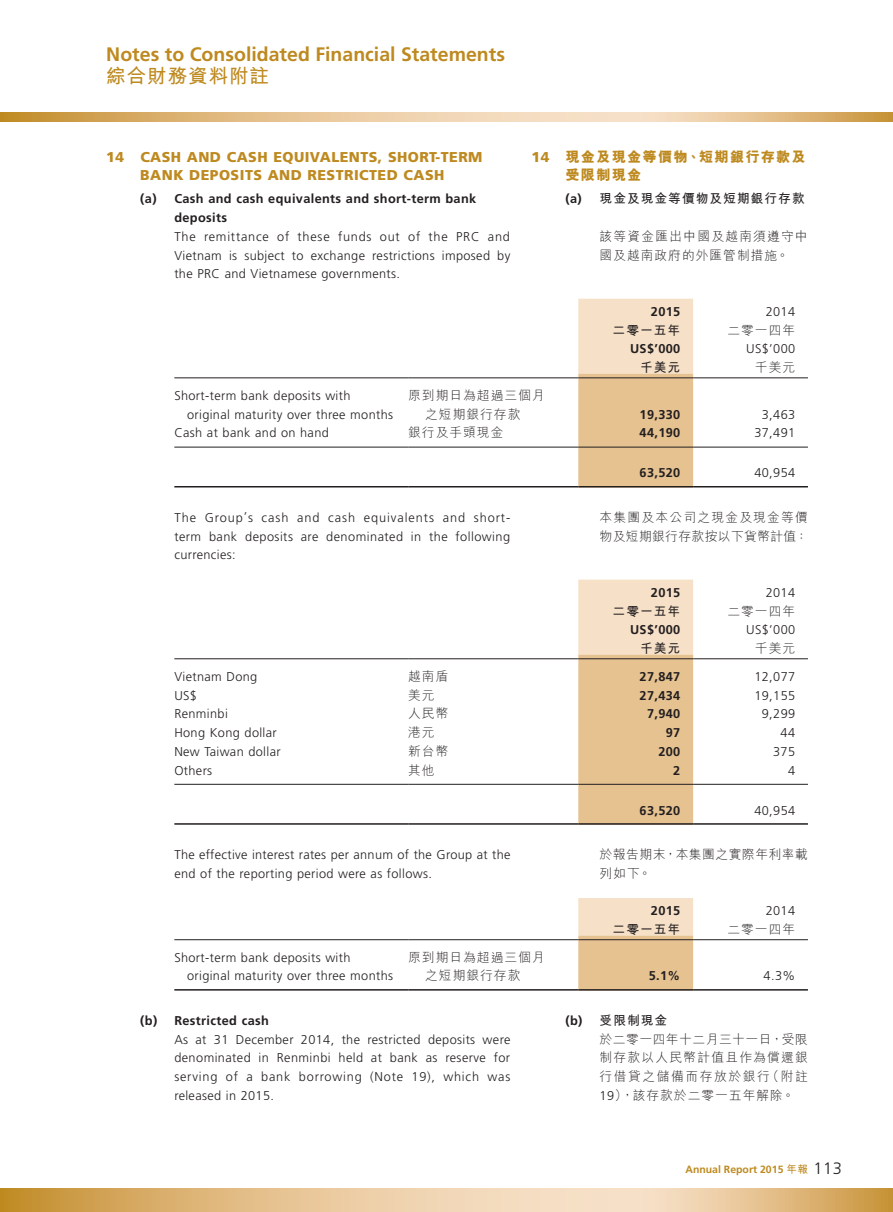
<style>
.page{position:relative;width:893px;height:1212px;background:#fff}
.page>*{position:absolute;margin:0;border:0;box-sizing:border-box;transform-origin:0 0}
.t1{font:700 19.5px "Frutiger LT Std";color:#be8a20}
.t2{font:700 19.5px "M Hei HK";letter-spacing:.05em;color:#be8a20}
.Heading_1{font:900 14.25px/18.8px "Frutiger LT Std";letter-spacing:.03em;color:#be8a20;text-align:center}
.C_Heading_1{font:800 14.25px/18.8px "M Hei HK";letter-spacing:.08em;color:#be8a20}
.Body_Text{font:300 12.75px/18.8px "Frutiger LT Std";letter-spacing:.03em;color:#231f20;text-align:justify}
.C_Body_Text{font:300 12.75px/18.8px "M Hei HK";letter-spacing:.08em;color:#231f20}
.Body_Text-2{font:700 12.75px "Frutiger LT Std";letter-spacing:.03em;color:#231f20}
.Body_Text-3{font:300 12.75px/18.8px "M Hei HK";letter-spacing:.08em;color:#231f20;text-align:center}
.Heading_2{font:700 12.75px/18.8px "Frutiger LT Std";letter-spacing:.03em;color:#231f20}
.C_Heading_2{font:700 12.75px "M Hei HK";letter-spacing:.08em;color:#231f20}
.Body_Text-4{font:700 12.75px "M Hei HK";letter-spacing:.08em;color:#231f20}
.C_Body_Text-2{font:300 12.75px/18.8px "M Hei HK";letter-spacing:.04em;color:#231f20}
.t3{font:700 10.5px "Frutiger LT Std";color:#be8a20}
.s1{font-family:"Frutiger LT Std";font-weight:900}
.s2{font-family:"Frutiger LT Std"}
.s3{font-family:"M Hei HK"}
.s4{font-weight:300;font-size:16.5px;color:#231f20}
</style>
<div class="page">
<svg style="left:0;top:1188px;width:893px;height:24px"></svg>
<svg style="left:0;top:113px;width:893px;height:8px"></svg>
<svg style="left:578px;top:299px;width:115px;height:187px"></svg>
<hr style="left:174px;top:377px;width:234px;height:1px;background:#231f20">
<hr style="left:408px;top:377px;width:170px;height:1px;background:#231f20">
<hr style="left:578px;top:377px;width:115px;height:1px;background:#231f20">
<hr style="left:693px;top:377px;width:115px;height:1px;background:#231f20">
<hr style="left:174px;top:447px;width:234px;height:1px;background:#231f20">
<hr style="left:408px;top:447px;width:170px;height:1px;background:#231f20">
<hr style="left:578px;top:447px;width:115px;height:1px;background:#231f20">
<hr style="left:693px;top:447px;width:115px;height:1px;background:#231f20">
<hr style="left:174px;top:486px;width:234px;height:1px;background:#231f20">
<hr style="left:408px;top:486px;width:170px;height:1px;background:#231f20">
<hr style="left:578px;top:486px;width:115px;height:1px;background:#231f20">
<hr style="left:693px;top:486px;width:115px;height:1px;background:#231f20">
<svg style="left:578px;top:580px;width:115px;height:243px"></svg>
<hr style="left:174px;top:658px;width:234px;height:1px;background:#231f20">
<hr style="left:408px;top:658px;width:170px;height:1px;background:#231f20">
<hr style="left:578px;top:658px;width:115px;height:1px;background:#231f20">
<hr style="left:693px;top:658px;width:115px;height:1px;background:#231f20">
<hr style="left:174px;top:784px;width:234px;height:1px;background:#231f20">
<hr style="left:408px;top:784px;width:170px;height:1px;background:#231f20">
<hr style="left:578px;top:784px;width:115px;height:1px;background:#231f20">
<hr style="left:693px;top:784px;width:115px;height:1px;background:#231f20">
<hr style="left:174px;top:823px;width:234px;height:2px;background:#231f20">
<hr style="left:408px;top:823px;width:170px;height:2px;background:#231f20">
<hr style="left:578px;top:823px;width:115px;height:2px;background:#231f20">
<hr style="left:693px;top:823px;width:115px;height:2px;background:#231f20">
<svg style="left:578px;top:898px;width:115px;height:91px"></svg>
<hr style="left:174px;top:939px;width:234px;height:1px;background:#231f20">
<hr style="left:408px;top:939px;width:170px;height:1px;background:#231f20">
<hr style="left:578px;top:939px;width:115px;height:1px;background:#231f20">
<hr style="left:693px;top:939px;width:115px;height:1px;background:#231f20">
<hr style="left:174px;top:989px;width:234px;height:1px;background:#231f20">
<hr style="left:408px;top:989px;width:170px;height:1px;background:#231f20">
<hr style="left:578px;top:989px;width:115px;height:1px;background:#231f20">
<hr style="left:693px;top:989px;width:115px;height:1px;background:#231f20">
<h1 class="t1" style="left:106px;top:42px;width:400px">Notes to Consolidated Financial Statements</h1>
<h1 class="t2" style="left:106px;top:62px;width:164px">綜合財務資料附註</h1>
<p class="Heading_1" style="left:106px;top:147px;width:378px">14 CASH AND CASH EQUIVALENTS, SHORT-TERM<br>BANK DEPOSITS AND RESTRICTED CASH</p>
<p class="Heading_2" style="left:174px;top:190px;width:303px;text-indent:-34px">(a) Cash and cash equivalents and short-term bank deposits</p>
<p class="Body_Text" style="left:174px;top:227px;width:338px">The remittance of these funds out of the PRC and Vietnam is subject to exchange restrictions imposed by the PRC and Vietnamese governments.</p>
<p class="C_Heading_1" style="left:566px;top:147px;width:242px;text-indent:-34px"><span class="s1">14</span> 現金及現金等價物、短期銀行存款及受限制現金</p>
<p class="C_Heading_2" style="left:566px;top:189px;width:241px"><span class="s2">(a)</span> 現金及現金等價物及短期銀行存款</p>
<p class="C_Body_Text" style="left:600px;top:227px;width:210px">該等資金匯出中國及越南須遵守中國及越南政府的外匯管制措施。</p>
<p class="Body_Text-2" style="left:651px;top:304px;width:31px">2015</p>
<p class="Body_Text" style="left:766px;top:302px;width:31px">2014</p>
<p class="Body_Text-4" style="left:613px;top:321px;width:69px">二零一五年</p>
<p class="Body_Text-3" style="left:727px;top:320px;width:69px">二零一四年</p>
<p class="Body_Text-2" style="left:630px;top:341px;width:52px">US$’000</p>
<p class="Body_Text" style="left:746px;top:340px;width:50px">US$’000</p>
<p class="Body_Text-4" style="left:640px;top:358px;width:42px">千美元</p>
<p class="Body_Text-3" style="left:755px;top:358px;width:42px">千美元</p>
<p class="Body_Text" style="left:187px;top:386px;width:208px;text-indent:-13px">Short-term bank deposits with original maturity over three months</p>
<p class="Body_Text-3" style="left:408px;top:386px;width:138px">原到期日為超過三個月之短期銀行存款</p>
<p class="Body_Text-2" style="left:640px;top:407px;width:42px">19,330</p>
<p class="Body_Text" style="left:762px;top:405px;width:35px">3,463</p>
<p class="Body_Text" style="left:174px;top:424px;width:156px">Cash at bank and on hand</p>
<p class="Body_Text-3" style="left:408px;top:423px;width:97px">銀行及手頭現金</p>
<p class="Body_Text-2" style="left:640px;top:425px;width:42px">44,190</p>
<p class="Body_Text" style="left:754px;top:424px;width:42px">37,491</p>
<p class="Body_Text-2" style="left:640px;top:465px;width:42px">63,520</p>
<p class="Body_Text" style="left:754px;top:464px;width:42px">40,954</p>
<p class="Body_Text" style="left:174px;top:508px;width:338px">The Group’s cash and cash equivalents and short&shy;term bank deposits are denominated in the following currencies:</p>
<p class="Body_Text-2" style="left:651px;top:585px;width:31px">2015</p>
<p class="Body_Text" style="left:766px;top:583px;width:31px">2014</p>
<p class="Body_Text-4" style="left:613px;top:601px;width:69px">二零一五年</p>
<p class="Body_Text-3" style="left:727px;top:601px;width:69px">二零一四年</p>
<p class="Body_Text-2" style="left:630px;top:622px;width:52px">US$’000</p>
<p class="Body_Text" style="left:746px;top:621px;width:50px">US$’000</p>
<p class="Body_Text-4" style="left:640px;top:639px;width:42px">千美元</p>
<p class="Body_Text-3" style="left:755px;top:639px;width:42px">千美元</p>
<p class="Body_Text" style="left:174px;top:667px;width:85px">Vietnam Dong</p>
<p class="Body_Text-3" style="left:408px;top:666px;width:42px">越南盾</p>
<p class="Body_Text-2" style="left:640px;top:669px;width:42px">27,847</p>
<p class="Body_Text" style="left:754px;top:667px;width:42px">12,077</p>
<p class="Body_Text" style="left:174px;top:686px;width:24px">US$</p>
<p class="Body_Text-3" style="left:408px;top:685px;width:28px">美元</p>
<p class="Body_Text-2" style="left:640px;top:688px;width:42px">27,434</p>
<p class="Body_Text" style="left:754px;top:686px;width:42px">19,155</p>
<p class="Body_Text" style="left:174px;top:705px;width:55px">Renminbi</p>
<p class="Body_Text-3" style="left:408px;top:704px;width:42px">人民幣</p>
<p class="Body_Text-2" style="left:647px;top:706px;width:35px">7,940</p>
<p class="Body_Text" style="left:762px;top:705px;width:35px">9,299</p>
<p class="Body_Text" style="left:174px;top:723px;width:104px">Hong Kong dollar</p>
<p class="Body_Text-3" style="left:408px;top:723px;width:28px">港元</p>
<p class="Body_Text-2" style="left:666px;top:725px;width:16px">97</p>
<p class="Body_Text" style="left:781px;top:723px;width:16px">44</p>
<p class="Body_Text" style="left:174px;top:742px;width:108px">New Taiwan dollar</p>
<p class="Body_Text-3" style="left:408px;top:741px;width:42px">新台幣</p>
<p class="Body_Text-2" style="left:658px;top:744px;width:23px">200</p>
<p class="Body_Text" style="left:773px;top:742px;width:23px">375</p>
<p class="Body_Text" style="left:174px;top:761px;width:39px">Others</p>
<p class="Body_Text-3" style="left:408px;top:760px;width:28px">其他</p>
<p class="Body_Text-2" style="left:673px;top:763px;width:9px">2</p>
<p class="Body_Text" style="left:788px;top:761px;width:9px">4</p>
<p class="Body_Text-2" style="left:640px;top:803px;width:42px">63,520</p>
<p class="Body_Text" style="left:754px;top:801px;width:42px">40,954</p>
<p class="Body_Text" style="left:174px;top:845px;width:338px">The effective interest rates per annum of the Group at the end of the reporting period were as follows.</p>
<p class="Body_Text-2" style="left:651px;top:903px;width:31px">2015</p>
<p class="Body_Text" style="left:766px;top:901px;width:31px">2014</p>
<p class="Body_Text-4" style="left:613px;top:920px;width:69px">二零一五年</p>
<p class="Body_Text-3" style="left:727px;top:920px;width:69px">二零一四年</p>
<p class="Body_Text" style="left:187px;top:948px;width:208px;text-indent:-13px">Short-term bank deposits with original maturity over three months</p>
<p class="Body_Text-3" style="left:408px;top:947px;width:138px">原到期日為超過三個月之短期銀行存款</p>
<p class="C_Body_Text" style="left:600px;top:507px;width:210px">本集團及本公司之現金及現金等價物及短期銀行存款按以下貨幣計值：</p>
<p class="C_Body_Text-2" style="left:600px;top:845px;width:210px">於報告期末，本集團之實際年利率載列如下。</p>
<p class="Body_Text-2" style="left:649px;top:968px;width:33px">5.1%</p>
<p class="Body_Text" style="left:764px;top:967px;width:33px">4.3%</p>
<p class="Heading_2" style="left:140px;top:1011px;width:130px">(b) Restricted cash</p>
<p class="Body_Text" style="left:174px;top:1030px;width:338px">As at 31 December 2014, the restricted deposits were denominated in Renminbi held at bank as reserve for serving of a bank borrowing (Note 19), which was released in 2015.</p>
<p class="C_Heading_2" style="left:566px;top:1011px;width:103px"><span class="s2">(b)</span> 受限制現金</p>
<p class="C_Body_Text" style="left:600px;top:1029px;width:210px;text-align:justify">於二零一四年十二月三十一日，受限制存款以人民幣計值且作為償還銀行借貸之儲備而存放於銀行（附註<span class="s2">19</span>），該存款於二零一五年解除。</p>
<p class="t3" style="left:685px;top:1163px;width:158px">Annual Report 2015 <span class="s3">年報</span> <span class="s4">113</span></p>
</div>
